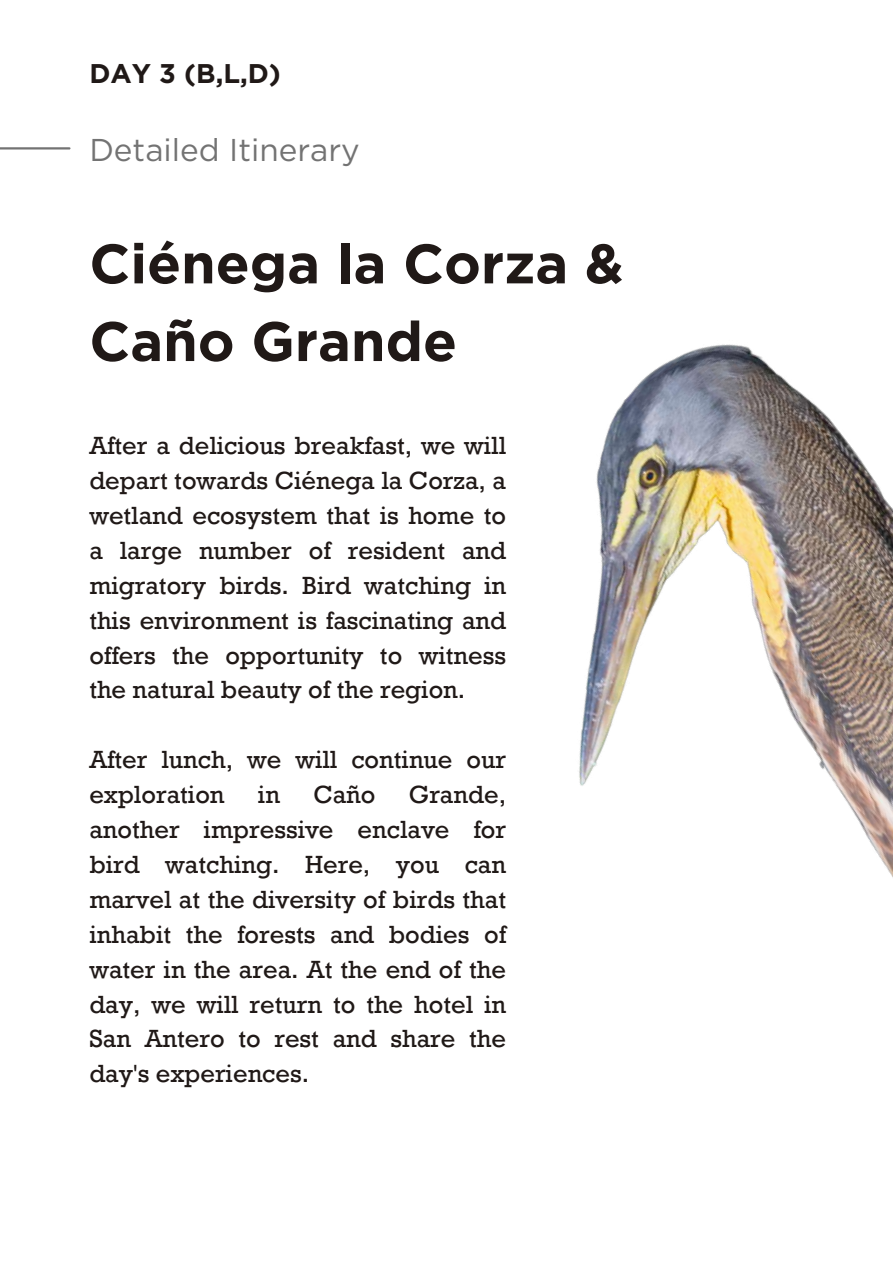
<style>
.page{position:relative;width:893px;height:1264px;background:#fff}
.page>*{position:absolute;margin:0;border:0;box-sizing:border-box;transform-origin:0 0}
.t1{font:700 55.5px/77.7px "Gotham";color:#201917}
.t2{font:31.5px "Gotham";color:#737373}
.t3{font:700 27px "Gotham";color:#201917}
.t4{font:25.5px/34.8px "Rockwell Std";color:#201917;text-align:justify}
</style>
<div class="page">
<img style="left:0;top:147px;width:892px;height:729px">
<p class="t3" style="left:89px;top:57px;width:193px">DAY 3 (B,L,D)</p>
<p class="t2" style="left:89px;top:131px;width:272px">Detailed Itinerary</p>
<h1 class="t1" style="left:89px;top:224px;width:535px">Ciénega la Corza &amp;<br>Caño Grande</h1>
<p class="t4" style="left:89px;top:432px;width:418px">After a delicious breakfast, we will depart towards Ciénega la Corza, a wetland ecosystem that is home to a large number of resident and migratory birds. Bird watching in this environment is fascinating and offers the opportunity to witness the natural beauty of the region.</p>
<p class="t4" style="left:89px;top:746px;width:418px">After lunch, we will continue our exploration</p>
<p class="t4" style="left:89px;top:781px;width:418px;text-indent:319px">Grande, another impressive enclave for bird watching. Here, you can marvel at the diversity of birds that inhabit the forests and bodies of water in the area. At the end of the day, we will return to the hotel in San Antero to rest and share the day's experiences.</p>
<p class="t4" style="left:258px;top:781px;width:24px">in</p>
<p class="t4" style="left:313px;top:781px;width:64px">Caño</p>
</div>
